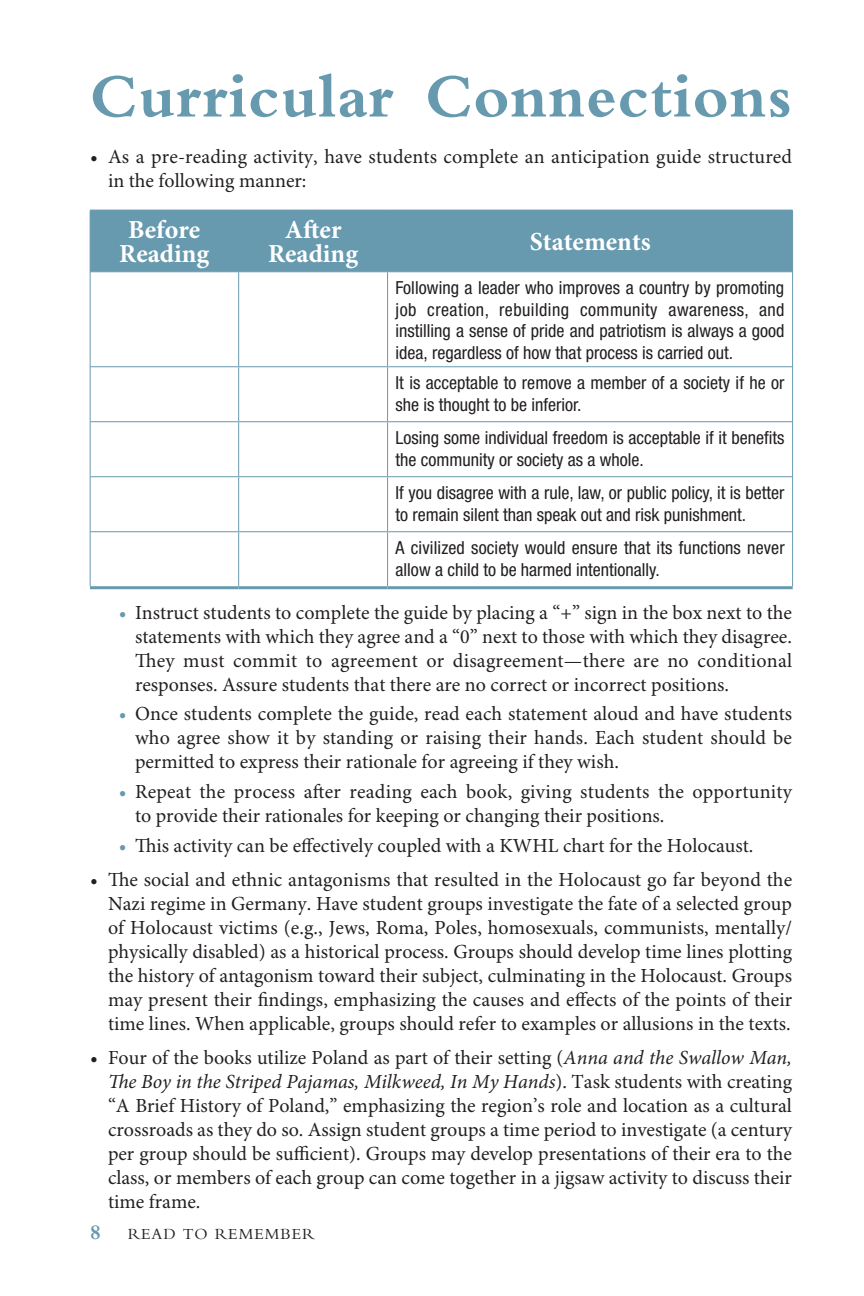
<style>
.page{position:relative;width:864px;height:1296px;background:#fff}
.page>*{position:absolute;margin:0;border:0;box-sizing:border-box;transform-origin:0 0}
.t1{font:700 60px "Bergamo";letter-spacing:.02em;color:#6799af}
.t2{font:700 26px/24px "Minion Pro";color:#fff;text-align:center}
.t3{font:20px/24px "Minion Pro";color:#231f20;text-align:justify}
.t4{font:700 20px "Bergamo";color:#6799af}
.t5{font:condensed 18px/21.6px "Helvetica Neue";color:#231f20}
.t6{font:15px "Bergamo";letter-spacing:.065em;color:#231f20}
.s1{color:#6799af}
.s2{font-style:italic}
</style>
<div class="page">
<div style="left:91px;top:211px;width:701px;height:60px;background:#6799af"></div>
<svg style="left:91px;top:272px;width:701px;height:314px"></svg>
<hr style="left:90px;top:210px;width:149px;height:1px;background:#6799af">
<hr style="left:239px;top:210px;width:149px;height:1px;background:#6799af">
<hr style="left:238px;top:211px;width:1px;height:60px;background:#6799af">
<hr style="left:388px;top:210px;width:405px;height:1px;background:#6799af">
<hr style="left:387px;top:211px;width:1px;height:60px;background:#6799af">
<hr style="left:90px;top:271px;width:149px;height:1px;background:#6799af">
<hr style="left:239px;top:271px;width:149px;height:1px;background:#6799af">
<hr style="left:238px;top:272px;width:1px;height:94px;background:#6799af">
<hr style="left:388px;top:271px;width:404px;height:1px;background:#6799af">
<hr style="left:387px;top:272px;width:1px;height:94px;background:#6799af">
<hr style="left:90px;top:366px;width:149px;height:1px;background:#6799af">
<hr style="left:239px;top:366px;width:149px;height:1px;background:#6799af">
<hr style="left:238px;top:367px;width:1px;height:54px;background:#6799af">
<hr style="left:388px;top:366px;width:404px;height:1px;background:#6799af">
<hr style="left:387px;top:367px;width:1px;height:54px;background:#6799af">
<hr style="left:90px;top:421px;width:149px;height:1px;background:#6799af">
<hr style="left:239px;top:421px;width:149px;height:1px;background:#6799af">
<hr style="left:238px;top:422px;width:1px;height:54px;background:#6799af">
<hr style="left:388px;top:421px;width:404px;height:1px;background:#6799af">
<hr style="left:387px;top:422px;width:1px;height:54px;background:#6799af">
<hr style="left:90px;top:476px;width:149px;height:1px;background:#6799af">
<hr style="left:239px;top:476px;width:149px;height:1px;background:#6799af">
<hr style="left:238px;top:477px;width:1px;height:54px;background:#6799af">
<hr style="left:388px;top:476px;width:404px;height:1px;background:#6799af">
<hr style="left:387px;top:477px;width:1px;height:54px;background:#6799af">
<hr style="left:90px;top:531px;width:149px;height:1px;background:#6799af">
<hr style="left:239px;top:531px;width:149px;height:1px;background:#6799af">
<hr style="left:238px;top:532px;width:1px;height:54px;background:#6799af">
<hr style="left:388px;top:531px;width:404px;height:1px;background:#6799af">
<hr style="left:387px;top:532px;width:1px;height:54px;background:#6799af">
<hr style="left:90px;top:211px;width:1px;height:61px;background:#6799af">
<hr style="left:792px;top:211px;width:1px;height:61px;background:#6799af">
<hr style="left:90px;top:272px;width:1px;height:95px;background:#6799af">
<hr style="left:792px;top:272px;width:1px;height:95px;background:#6799af">
<hr style="left:90px;top:367px;width:1px;height:55px;background:#6799af">
<hr style="left:792px;top:367px;width:1px;height:55px;background:#6799af">
<hr style="left:90px;top:422px;width:1px;height:55px;background:#6799af">
<hr style="left:792px;top:422px;width:1px;height:55px;background:#6799af">
<hr style="left:90px;top:477px;width:1px;height:55px;background:#6799af">
<hr style="left:792px;top:477px;width:1px;height:55px;background:#6799af">
<hr style="left:90px;top:532px;width:1px;height:54px;background:#6799af">
<hr style="left:792px;top:532px;width:1px;height:54px;background:#6799af">
<hr style="left:90px;top:586px;width:149px;height:3px;background:#6799af">
<hr style="left:239px;top:586px;width:149px;height:3px;background:#6799af">
<hr style="left:388px;top:586px;width:405px;height:3px;background:#6799af">
<h1 class="t1" style="left:90px;top:62px;width:703px">Curricular Connections</h1>
<p class="t3" style="left:108px;top:145px;width:686px;text-indent:-18px">• As a pre-reading activity, have students complete an anticipation guide structured in the following manner:</p>
<h2 class="t2" style="left:119px;top:219px;width:92px">Before<br>Reading</h2>
<h2 class="t2" style="left:268px;top:219px;width:92px">After<br>Reading</h2>
<h2 class="t2" style="left:530px;top:231px;width:123px">Statements</h2>
<p class="t5" style="left:396px;top:277px;width:391px;text-align:justify">Following a leader who improves a country by promoting job creation, rebuilding community awareness, and instilling a sense of pride and patriotism is always a good idea, regardless of how that process is carried out.</p>
<p class="t5" style="left:396px;top:372px;width:391px">It is acceptable to remove a member of a society if he or she is thought to be inferior.</p>
<p class="t5" style="left:396px;top:427px;width:391px">Losing some individual freedom is acceptable if it benefits the community or society as a whole.</p>
<p class="t5" style="left:396px;top:482px;width:391px">If you disagree with a rule, law, or public policy, it is better to remain silent than speak out and risk punishment.</p>
<p class="t5" style="left:396px;top:537px;width:391px">A civilized society would ensure that its functions never allow a child to be harmed intentionally.</p>
<p class="t3" style="left:135px;top:601px;width:659px;text-indent:-16px"><span class="s1">•</span> Instruct students to complete the guide by placing a “+” sign in the box next to the statements with which they agree and a “0” next to those with which they disagree.<br>They must commit to agreement or disagreement—there are no conditional responses. Assure students that there are no correct or incorrect positions.</p>
<p class="t3" style="left:135px;top:703px;width:659px;text-indent:-16px"><span class="s1">•</span> Once students complete the guide, read each statement aloud and have students who agree show it by standing or raising their hands. Each student should be permitted to express their rationale for agreeing if they wish.</p>
<p class="t3" style="left:135px;top:780px;width:659px;text-indent:-16px"><span class="s1">•</span> Repeat the process after reading each book, giving students the opportunity to provide their rationales for keeping or changing their positions.</p>
<p class="t3" style="left:119px;top:834px;width:636px"><span class="s1">•</span> This activity can be effectively coupled with a KWHL chart for the Holocaust.</p>
<p class="t3" style="left:108px;top:868px;width:686px;text-indent:-18px">• The social and ethnic antagonisms that resulted in the Holocaust go far beyond the Nazi regime in Germany. Have student groups investigate the fate of a selected group of Holocaust victims (e.g., Jews, Roma, Poles, homosexuals, communists, mentally/ physically disabled) as a historical process. Groups should develop time lines plotting the history of antagonism toward their subject, culminating in the Holocaust. Groups may present their findings, emphasizing the causes and effects of the points of their time lines. When applicable, groups should refer to examples or allusions in the texts.</p>
<p class="t3" style="left:108px;top:1046px;width:686px;text-indent:-18px">• Four of the books utilize Poland as part of their setting (<span class="s2">Anna and the Swallow Man, The Boy in the Striped Pajamas, Milkweed, In My Hands</span>). Task students with creating “A Brief History of Poland,” emphasizing the region’s role and location as a cultural crossroads as they do so. Assign student groups a time period to investigate (a century per group should be sufficient). Groups may develop presentations of their era to the class, or members of each group can come together in a jigsaw activity to discuss their time frame.</p>
<p class="t4" style="left:90px;top:1221px;width:12px">8</p>
<p class="t6" style="left:128px;top:1226px;width:188px">READ TO REMEMBER</p>
</div>
